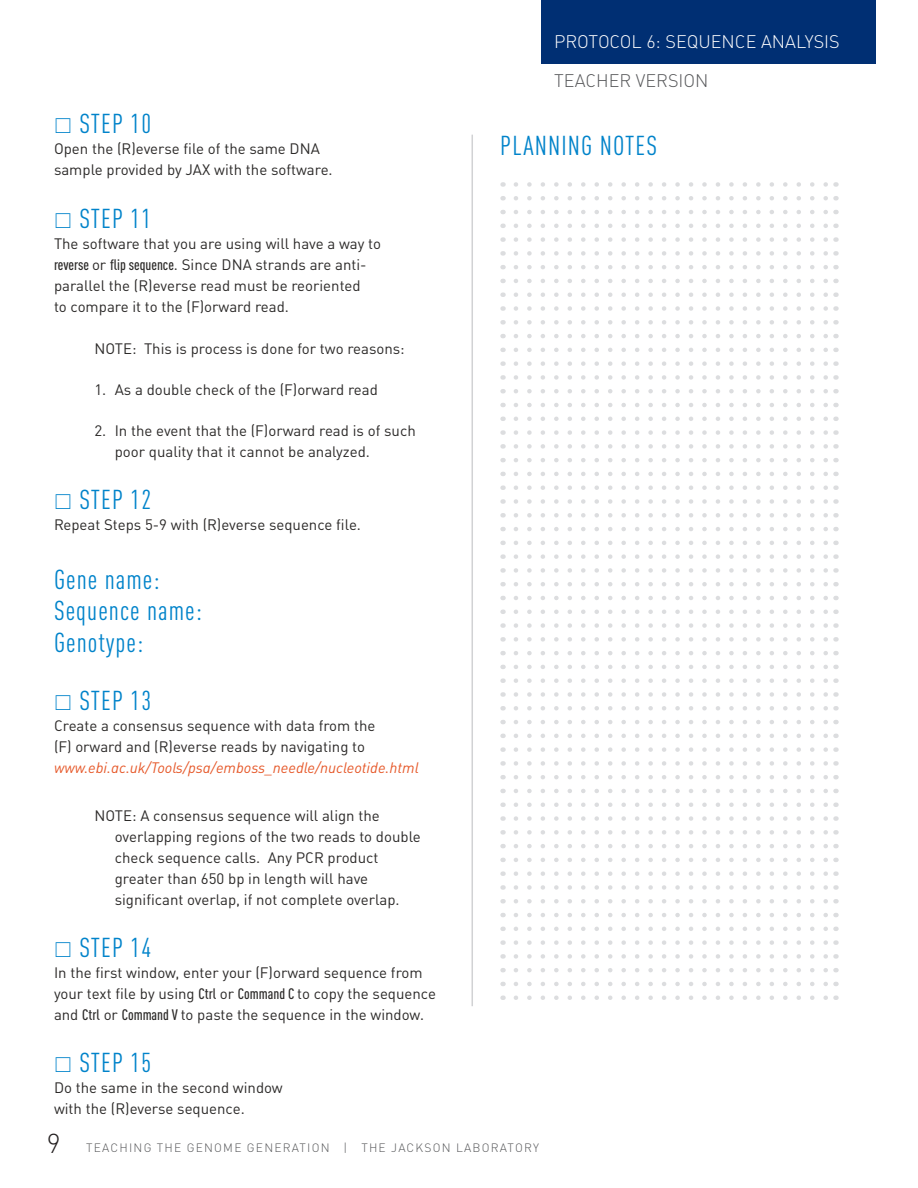
<style>
.page{position:relative;width:918px;height:1188px;background:#fff}
.page>*{position:absolute;margin:0;border:0;box-sizing:border-box;transform-origin:0 0}
.STEP_HEADER{font:condensed 27px "DINOT";letter-spacing:.04em;color:#0083ca}
.Steps_Body{font:condensed 27px/31.5px "DINOT";letter-spacing:.04em;color:#0083ca}
.t1{font:300 27px "DINOT";color:#231f20}
.t2{font:300 18px "DINOT";color:#fff}
.t3{font:300 18px "DINOT";color:#57585a}
.STEP_HEADER-2{font:15px/21px "DINOT";color:#2c2a29}
.Ending_Bullet{font:15px/21px "DINOT";color:#2c2a29}
.Steps_Body-2{font:15px/21px "DINOT";color:#2c2a29}
.t4{font:300 12px "DINOT";letter-spacing:.1em;color:#57585a}
.s1{font-weight:500;font-stretch:condensed}
.s2{font-style:italic;color:#e65829}
</style>
<div class="page">
<div style="left:541px;top:0;width:335px;height:64px;background:#002f73"></div>
<hr style="left:472px;top:135px;width:1px;height:871px;background:#d1d2d4">
<svg style="left:516px;top:196px;width:312px;height:4px"></svg>
<svg style="left:516px;top:403px;width:312px;height:4px"></svg>
<svg style="left:516px;top:210px;width:312px;height:4px"></svg>
<svg style="left:516px;top:417px;width:312px;height:4px"></svg>
<svg style="left:516px;top:224px;width:312px;height:4px"></svg>
<svg style="left:516px;top:430px;width:312px;height:5px"></svg>
<svg style="left:516px;top:237px;width:312px;height:5px"></svg>
<svg style="left:516px;top:444px;width:312px;height:5px"></svg>
<svg style="left:516px;top:251px;width:312px;height:5px"></svg>
<svg style="left:516px;top:458px;width:312px;height:4px"></svg>
<svg style="left:516px;top:265px;width:312px;height:4px"></svg>
<svg style="left:516px;top:472px;width:312px;height:4px"></svg>
<svg style="left:516px;top:279px;width:312px;height:4px"></svg>
<svg style="left:516px;top:485px;width:312px;height:5px"></svg>
<svg style="left:516px;top:292px;width:312px;height:5px"></svg>
<svg style="left:516px;top:499px;width:312px;height:5px"></svg>
<svg style="left:516px;top:306px;width:312px;height:5px"></svg>
<svg style="left:516px;top:513px;width:312px;height:5px"></svg>
<svg style="left:516px;top:320px;width:312px;height:5px"></svg>
<svg style="left:516px;top:527px;width:312px;height:4px"></svg>
<svg style="left:516px;top:334px;width:312px;height:4px"></svg>
<svg style="left:516px;top:541px;width:312px;height:4px"></svg>
<svg style="left:516px;top:348px;width:312px;height:4px"></svg>
<svg style="left:516px;top:554px;width:312px;height:5px"></svg>
<svg style="left:516px;top:361px;width:312px;height:5px"></svg>
<svg style="left:516px;top:568px;width:312px;height:5px"></svg>
<svg style="left:516px;top:375px;width:312px;height:5px"></svg>
<svg style="left:516px;top:596px;width:312px;height:4px"></svg>
<svg style="left:516px;top:389px;width:312px;height:4px"></svg>
<svg style="left:516px;top:623px;width:312px;height:5px"></svg>
<svg style="left:516px;top:182px;width:312px;height:5px"></svg>
<svg style="left:516px;top:582px;width:312px;height:4px"></svg>
<svg style="left:516px;top:610px;width:312px;height:4px"></svg>
<svg style="left:516px;top:665px;width:312px;height:4px"></svg>
<svg style="left:516px;top:816px;width:312px;height:5px"></svg>
<svg style="left:516px;top:678px;width:312px;height:5px"></svg>
<svg style="left:516px;top:830px;width:312px;height:5px"></svg>
<svg style="left:516px;top:692px;width:312px;height:5px"></svg>
<svg style="left:516px;top:844px;width:312px;height:4px"></svg>
<svg style="left:516px;top:706px;width:312px;height:5px"></svg>
<svg style="left:516px;top:858px;width:312px;height:4px"></svg>
<svg style="left:516px;top:720px;width:312px;height:4px"></svg>
<svg style="left:516px;top:871px;width:312px;height:5px"></svg>
<svg style="left:516px;top:885px;width:312px;height:5px"></svg>
<svg style="left:516px;top:899px;width:312px;height:5px"></svg>
<svg style="left:516px;top:913px;width:312px;height:4px"></svg>
<svg style="left:516px;top:927px;width:312px;height:4px"></svg>
<svg style="left:516px;top:734px;width:312px;height:4px"></svg>
<svg style="left:516px;top:940px;width:312px;height:5px"></svg>
<svg style="left:516px;top:747px;width:312px;height:5px"></svg>
<svg style="left:516px;top:954px;width:312px;height:5px"></svg>
<svg style="left:516px;top:761px;width:312px;height:5px"></svg>
<svg style="left:516px;top:968px;width:312px;height:4px"></svg>
<svg style="left:516px;top:775px;width:312px;height:4px"></svg>
<svg style="left:516px;top:982px;width:312px;height:4px"></svg>
<svg style="left:516px;top:789px;width:312px;height:4px"></svg>
<svg style="left:516px;top:996px;width:312px;height:4px"></svg>
<svg style="left:516px;top:803px;width:312px;height:4px"></svg>
<svg style="left:516px;top:637px;width:312px;height:5px"></svg>
<svg style="left:516px;top:651px;width:312px;height:4px"></svg>
<p class="STEP_HEADER" style="left:54px;top:108px;width:99px">⎕ STEP 10</p>
<p class="STEP_HEADER-2" style="left:54px;top:138px;width:280px">Open the (R)everse file of the same DNA sample provided by JAX with the software.</p>
<p class="STEP_HEADER" style="left:54px;top:203px;width:99px">⎕ STEP 11</p>
<p class="STEP_HEADER-2" style="left:54px;top:233px;width:329px">The software that you are using will have a way to <span class="s1">reverse</span> or <span class="s1">flip sequence</span>. Since DNA strands are anti&shy;parallel the (R)everse read must be reoriented<br>to compare it to the (F)orward read.</p>
<p class="Ending_Bullet" style="left:94px;top:338px;width:312px">NOTE: This is process is done for two reasons:</p>
<p class="Ending_Bullet" style="left:94px;top:379px;width:285px">1. As a double check of the (F)orward read</p>
<p class="Ending_Bullet" style="left:115px;top:420px;width:303px;text-indent:-20px">2. In the event that the (F)orward read is of such poor quality that it cannot be analyzed.</p>
<p class="STEP_HEADER" style="left:54px;top:484px;width:99px">⎕ STEP 12</p>
<p class="Steps_Body-2" style="left:54px;top:514px;width:309px">Repeat Steps 5-9 with (R)everse sequence file.</p>
<p class="Steps_Body" style="left:54px;top:563px;width:149px">Gene name:<br>Sequence name:<br>Genotype:</p>
<p class="STEP_HEADER" style="left:54px;top:685px;width:99px">⎕ STEP 13</p>
<p class="Steps_Body-2" style="left:54px;top:715px;width:366px">Create a consensus sequence with data from the<br>(F) orward and (R)everse reads by navigating to <span class="s2">www.ebi.ac.uk/Tools/psa/emboss_needle/nucleotide.html</span></p>
<p class="Ending_Bullet" style="left:115px;top:805px;width:308px;text-indent:-20px">NOTE: A consensus sequence will align the overlapping regions of the two reads to double check sequence calls. Any PCR product greater than 650 bp in length will have significant overlap, if not complete overlap.</p>
<p class="STEP_HEADER" style="left:54px;top:932px;width:99px">⎕ STEP 14</p>
<p class="STEP_HEADER-2" style="left:54px;top:962px;width:384px">In the first window, enter your (F)orward sequence from your text file by using <span class="s1">Ctrl</span> or <span class="s1">Command C</span> to copy the sequence and <span class="s1">Ctrl</span> or <span class="s1">Command V</span> to paste the sequence in the window<span class="s1">.</span></p>
<p class="STEP_HEADER" style="left:54px;top:1047px;width:99px">⎕ STEP 15</p>
<p class="STEP_HEADER-2" style="left:54px;top:1077px;width:230px">Do the same in the second window with the (R)everse sequence.</p>
<p class="t2" style="left:554px;top:30px;width:287px">PROTOCOL 6: SEQUENCE ANALYSIS</p>
<p class="t3" style="left:554px;top:69px;width:156px">TEACHER VERSION</p>
<p class="STEP_HEADER" style="left:500px;top:130px;width:158px">PLANNING NOTES</p>
<h1 class="t1" style="left:47px;top:1127px;width:15px">9</h1>
<p class="t4" style="left:86px;top:1140px;width:454px">TEACHING THE GENOME GENERATION | THE JACKSON LABORATORY</p>
</div>
